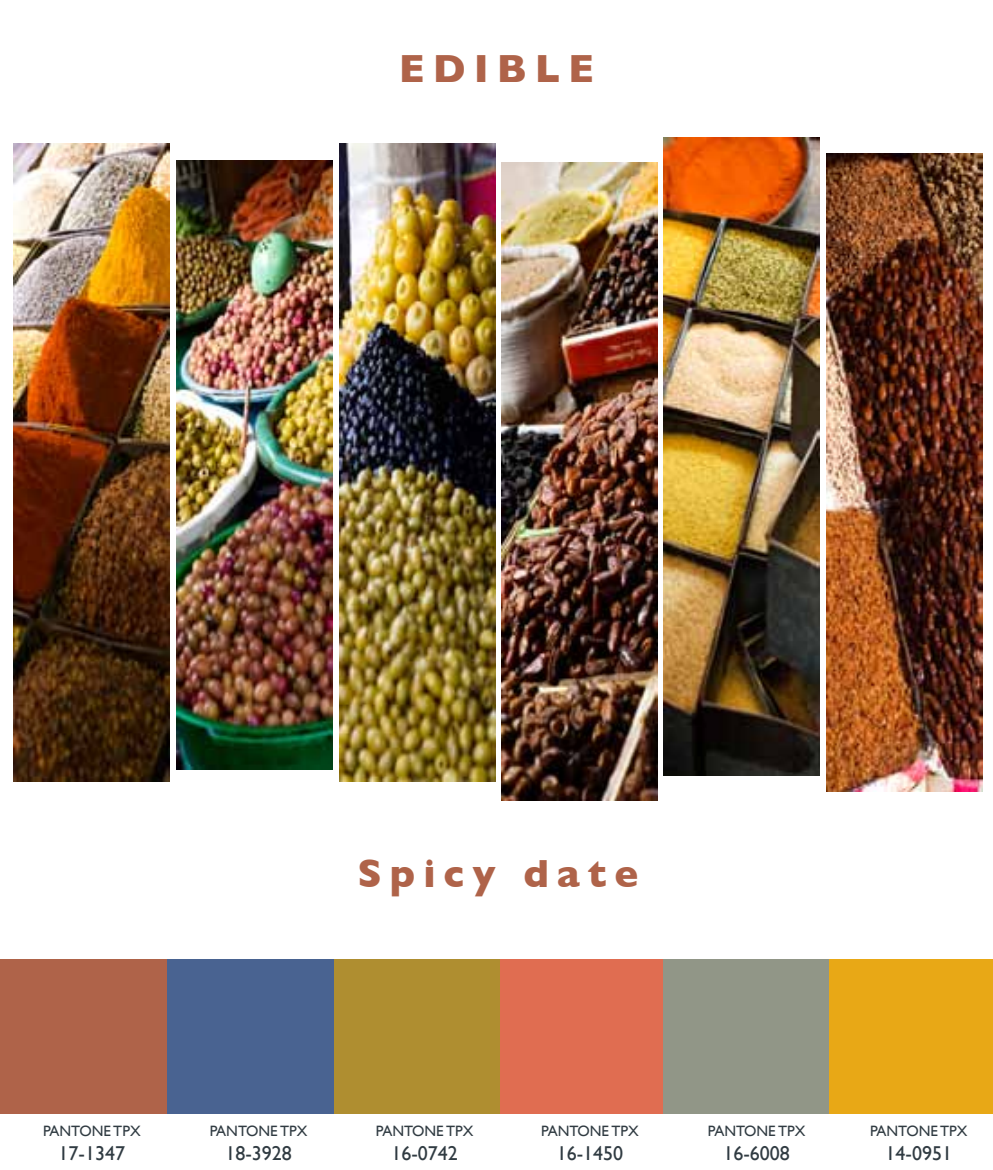
<style>
.page{position:relative;width:993px;height:1170px;background:#fff}
.page>*{position:absolute;margin:0;border:0;box-sizing:border-box;transform-origin:0 0}
.t1{font:700 40px "Gill Sans";letter-spacing:.2em;color:#af6349}
.t2{font:20px "Gill Sans";color:#303b42}
.t3{font:15px "Gill Sans";color:#303b42}
</style>
<div class="page">
<div style="left:0;top:958px;width:169px;height:155px;background:#af6349"></div>
<div style="left:167px;top:958px;width:167px;height:155px;background:#496391"></div>
<div style="left:334px;top:958px;width:166px;height:155px;background:#af8e30"></div>
<div style="left:500px;top:958px;width:167px;height:155px;background:#e06d51"></div>
<div style="left:663px;top:958px;width:166px;height:155px;background:#919687"></div>
<div style="left:828px;top:958px;width:164px;height:155px;background:#e8a816"></div>
<img style="left:663px;top:137px;width:156px;height:638px">
<img style="left:13px;top:143px;width:156px;height:638px">
<img style="left:177px;top:160px;width:156px;height:609px">
<img style="left:339px;top:143px;width:156px;height:638px">
<img style="left:501px;top:162px;width:156px;height:638px">
<img style="left:826px;top:153px;width:155px;height:638px">
<h1 class="t1" style="left:399px;top:45px;width:196px">EDIBLE</h1>
<h1 class="t1" style="left:357px;top:850px;width:282px">Spicy date</h1>
<p class="t3" style="left:43px;top:1121px;width:99px">PANTONE TPX</p>
<h2 class="t2" style="left:59px;top:1141px;width:68px">17-1347</h2>
<p class="t3" style="left:210px;top:1121px;width:99px">PANTONE TPX</p>
<h2 class="t2" style="left:225px;top:1141px;width:68px">18-3928</h2>
<p class="t3" style="left:376px;top:1121px;width:99px">PANTONE TPX</p>
<h2 class="t2" style="left:391px;top:1141px;width:68px">16-0742</h2>
<p class="t3" style="left:541px;top:1121px;width:99px">PANTONE TPX</p>
<h2 class="t2" style="left:556px;top:1141px;width:68px">16-1450</h2>
<p class="t3" style="left:707px;top:1121px;width:99px">PANTONE TPX</p>
<h2 class="t2" style="left:723px;top:1141px;width:68px">16-6008</h2>
<p class="t3" style="left:869px;top:1121px;width:99px">PANTONE TPX</p>
<h2 class="t2" style="left:885px;top:1141px;width:68px">14-0951</h2>
</div>
